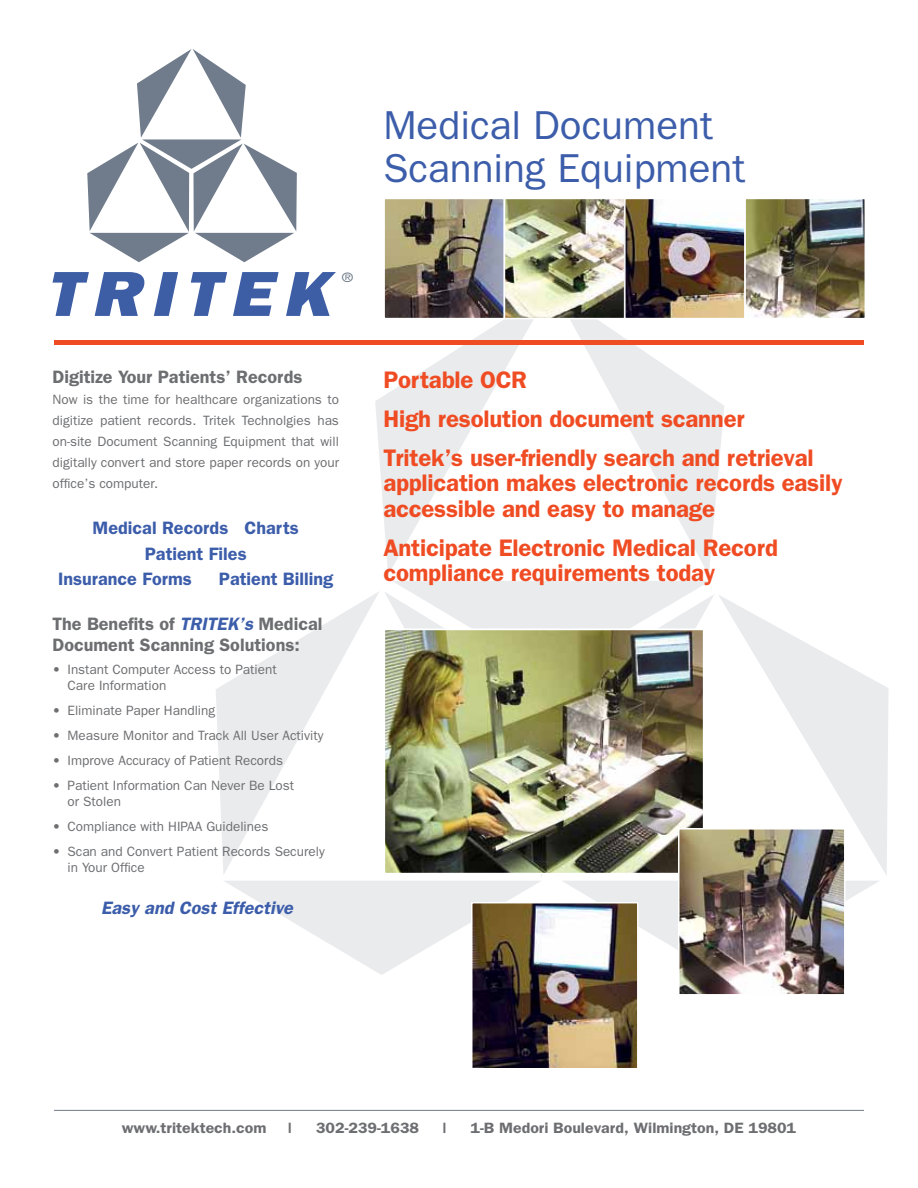
<style>
.page{position:relative;width:918px;height:1188px;background:#fff}
.page>*{position:absolute;margin:0;border:0;box-sizing:border-box;transform-origin:0 0}
.t1{font:italic 800 63.9px "Franklin Gothic";letter-spacing:.155em;color:#3d5da5;scale:1.1 1}
.t2{font:40.5px/43.5px "Franklin Gothic";color:#3c5daa}
.t3{font:600 24px/39px "Franklin Gothic";letter-spacing:-.01em;color:#f04c23}
.t4{font:600 18px/21px "Franklin Gothic";color:#6d6e71}
.t5{font:600 18px "Franklin Gothic";color:#3c5daa}
.t6{font:italic 600 18px "Franklin Gothic";color:#3c5daa}
.t7{font:600 15px "Franklin Gothic";color:#6d6e71;scale:1.06 1}
.t8{font:13.65px "Franklin Gothic";color:#707c8b;scale:1.1 1}
.t9{font:13.5px/21px "Franklin Gothic";color:#6d6e71}
.s1{font-style:italic;color:#3c5daa}
</style>
<div class="page">
<div style="left:393px;top:581px;width:317px;height:48px;background:#e9ebed"></div>
<svg style="left:375px;top:319px;width:158px;height:256px"></svg>
<svg style="left:570px;top:319px;width:154px;height:256px"></svg>
<svg style="left:719px;top:595px;width:170px;height:280px"></svg>
<svg style="left:385px;top:591px;width:158px;height:286px;fill:#e9ebed"></svg>
<svg style="left:563px;top:881px;width:316px;height:69px"></svg>
<svg style="left:224px;top:881px;width:317px;height:94px"></svg>
<svg style="left:557px;top:594px;width:157px;height:35px;fill:#e9ebed"></svg>
<svg style="left:216px;top:592px;width:163px;height:283px"></svg>
<svg style="left:87px;top:49px;width:210px;height:213px"></svg>
<div style="left:54px;top:340px;width:810px;height:5px;background:#f04c23"></div>
<hr style="left:54px;top:1110px;width:810px;height:1px;background:#707c8a">
<img style="left:386px;top:201px;width:477px;height:115px">
<div style="left:383px;top:198px;width:122px;height:121px;border:2px solid #fff"></div>
<div style="left:504px;top:198px;width:121px;height:121px;border:2px solid #fff"></div>
<div style="left:624px;top:198px;width:122px;height:121px;border:2px solid #fff"></div>
<div style="left:744px;top:198px;width:122px;height:121px;border:2px solid #fff"></div>
<img style="left:386px;top:632px;width:316px;height:240px">
<div style="left:383px;top:629px;width:322px;height:246px;border:2px solid #fff"></div>
<img style="left:474px;top:905px;width:162px;height:162px">
<div style="left:471px;top:902px;width:168px;height:168px;border:2px solid #fff"></div>
<img style="left:681px;top:831px;width:162px;height:162px">
<div style="left:678px;top:828px;width:168px;height:168px;border:2px solid #fff"></div>
<h2 class="t2" style="left:383px;top:103px;width:364px">Medical Document<br>Scanning Equipment</h2>
<h1 class="t1" style="left:45px;top:256px;width:260px">TRITEK</h1>
<p class="t8" style="left:342px;top:270px;width:12px">®</p>
<h3 class="t4" style="left:52px;top:366px;width:252px">Digitize Your Patients’ Records</h3>
<p class="t9" style="left:52px;top:388px;width:288px;text-align:justify">Now is the time for healthcare organizations to digitize patient records. Tritek Technolgies has on-site Document Scanning Equipment that will digitally convert and store paper records on your office’s computer.</p>
<h3 class="t5" style="left:93px;top:517px;width:208px">Medical Records Charts</h3>
<h3 class="t5" style="left:145px;top:543px;width:103px">Patient Files</h3>
<h3 class="t5" style="left:58px;top:568px;width:135px">Insurance Forms</h3>
<h3 class="t5" style="left:219px;top:568px;width:116px">Patient Billing</h3>
<h3 class="t4" style="left:52px;top:613px;width:271px">The Benefits of <span class="s1">TRITEK’s</span> Medical<br>Document Scanning Solutions:</h3>
<p class="t9" style="left:67px;top:661px;width:211px;line-height:16.2px;text-indent:-15px">• Instant Computer Access to Patient<br>Care Information</p>
<p class="t9" style="left:52px;top:700px;width:164px">• Eliminate Paper Handling</p>
<p class="t9" style="left:52px;top:725px;width:272px">• Measure Monitor and Track All User Activity</p>
<p class="t9" style="left:52px;top:750px;width:232px">• Improve Accuracy of Patient Records</p>
<p class="t9" style="left:67px;top:777px;width:228px;line-height:16.2px;text-indent:-15px">• Patient Information Can Never Be Lost or Stolen</p>
<p class="t9" style="left:52px;top:815px;width:218px">• Compliance with HIPAA Guidelines</p>
<p class="t9" style="left:67px;top:843px;width:259px;line-height:16.2px;text-indent:-15px">• Scan and Convert Patient Records Securely in Your Office</p>
<h3 class="t6" style="left:101px;top:897px;width:193px">Easy and Cost Effective</h3>
<h3 class="t3" style="left:383px;top:359px;width:432px">Portable OCR<br>High resolution document scanner<br>Tritek’s user-friendly search and retrieval</h3>
<h3 class="t3" style="left:383px;top:469px;width:461px;line-height:25.5px">application makes electronic records easily accessible and easy to manage</h3>
<h3 class="t3" style="left:383px;top:534px;width:396px;line-height:25.5px">Anticipate Electronic Medical Record compliance requirements today</h3>
<p class="t7" style="left:122px;top:1119px;width:138px">www.tritektech.com</p>
<p class="t7" style="left:287px;top:1119px;width:6px">|</p>
<p class="t7" style="left:316px;top:1119px;width:99px">302-239-1638</p>
<p class="t7" style="left:442px;top:1119px;width:6px">|</p>
<p class="t7" style="left:471px;top:1119px;width:309px">1-B Medori Boulevard, Wilmington, DE 19801</p>
</div>
